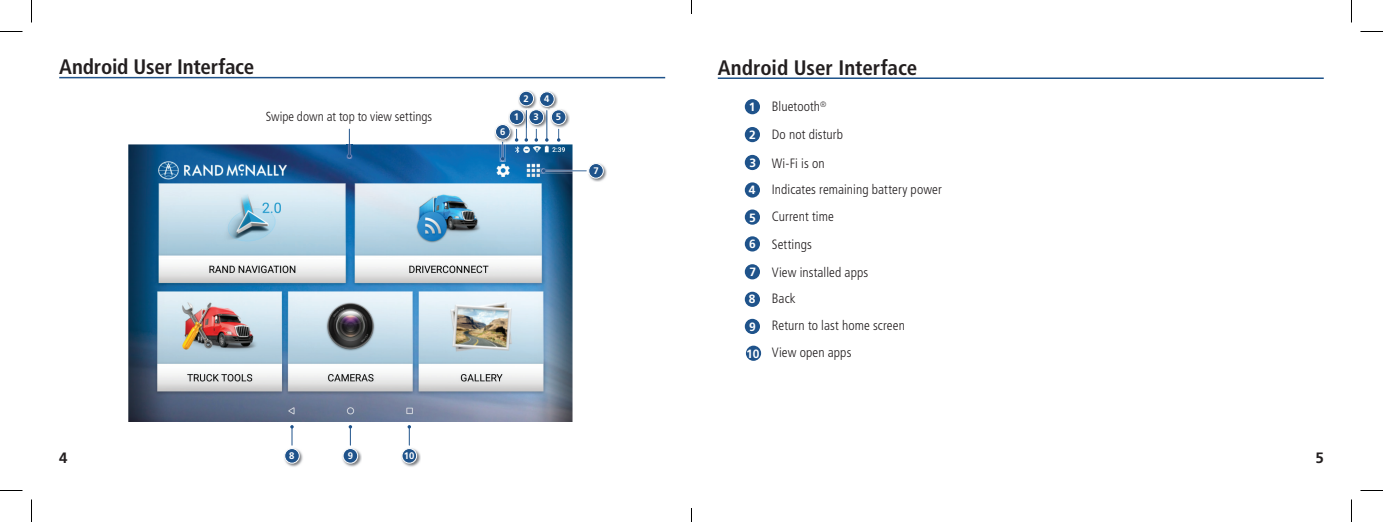
<style>
.page{position:relative;width:1383px;height:522px;background:#fff}
.page>*{position:absolute;margin:0;border:0;box-sizing:border-box;transform-origin:0 0}
.t1{font:700 condensed 21px "Frutiger";letter-spacing:-.005em;color:#231f20}
.t2{font:700 15px "Frutiger";color:#231f20}
.t3{font:300 condensed 13.5px/27.8px "Frutiger";letter-spacing:.005em;color:#231f20}
.t4{font:300 condensed 13.2px "Frutiger";color:#231f20}
.t5{font:700 9.6px "Frutiger";color:#fff}
.s1{font-weight:700;font-stretch:normal;font-size:12px;color:#fff}
</style>
<div class="page">
<hr style="left:718px;top:77px;width:605px;height:2px;background:#1f538b">
<div style="left:745px;top:99px;width:15px;height:15px;background:#1f538b;border-radius:50%"></div>
<div style="left:745px;top:127px;width:15px;height:15px;background:#1f538b;border-radius:50%"></div>
<div style="left:745px;top:155px;width:15px;height:15px;background:#1f538b;border-radius:50%"></div>
<div style="left:745px;top:182px;width:15px;height:16px;background:#1f538b;border-radius:50%"></div>
<div style="left:745px;top:210px;width:15px;height:15px;background:#1f538b;border-radius:50%"></div>
<div style="left:745px;top:236px;width:15px;height:16px;background:#1f538b;border-radius:50%"></div>
<div style="left:745px;top:264px;width:15px;height:15px;background:#1f538b;border-radius:50%"></div>
<div style="left:745px;top:292px;width:15px;height:15px;background:#1f538b;border-radius:50%"></div>
<div style="left:745px;top:319px;width:15px;height:15px;background:#1f538b;border-radius:50%"></div>
<div style="left:746px;top:346px;width:15px;height:15px;background:#1f538b;border-radius:50%"></div>
<img style="left:128px;top:144px;width:444px;height:278px">
<hr style="left:59px;top:77px;width:606px;height:1px;background:#1f538b">
<img style="left:518px;top:90px;width:40px;height:19px">
<div style="left:519px;top:91px;width:14px;height:15px;background:#1f538b;border-radius:50%"></div>
<div style="left:518px;top:91px;width:16px;height:15px;border:1px solid #fff;border-radius:50%"></div>
<div style="left:539px;top:92px;width:15px;height:14px;background:#1f538b;border-radius:50%"></div>
<div style="left:539px;top:91px;width:15px;height:16px;border:1px solid #fff;border-radius:50%"></div>
<img style="left:346px;top:128px;width:6px;height:31px">
<svg style="left:348px;top:129px;width:3px;height:29px"></svg>
<img style="left:541px;top:168px;width:46px;height:6px">
<hr style="left:543px;top:170px;width:44px;height:1px;background:#1f538b">
<img style="left:494px;top:126px;width:6px;height:16px">
<svg style="left:495px;top:125px;width:15px;height:14px"></svg>
<div style="left:495px;top:124px;width:15px;height:16px;border:1px solid #fff;border-radius:50%"></div>
<img style="left:560px;top:109px;width:10px;height:19px">
<div style="left:551px;top:110px;width:15px;height:14px;background:#1f538b;border-radius:50%"></div>
<div style="left:551px;top:109px;width:15px;height:16px;border:1px solid #fff;border-radius:50%"></div>
<svg style="left:500px;top:109px;width:60px;height:52px"></svg>
<img style="left:588px;top:163px;width:19px;height:19px">
<div style="left:589px;top:164px;width:14px;height:14px;background:#1f538b;border-radius:50%"></div>
<div style="left:588px;top:163px;width:16px;height:16px;border:1px solid #fff;border-radius:50%"></div>
<img style="left:342px;top:448px;width:20px;height:19px">
<div style="left:343px;top:449px;width:15px;height:14px;background:#1f538b;border-radius:50%"></div>
<div style="left:343px;top:448px;width:15px;height:16px;border:1px solid #fff;border-radius:50%"></div>
<img style="left:284px;top:448px;width:19px;height:19px">
<div style="left:285px;top:449px;width:14px;height:14px;background:#1f538b;border-radius:50%"></div>
<div style="left:284px;top:448px;width:16px;height:16px;border:1px solid #fff;border-radius:50%"></div>
<svg style="left:349px;top:425px;width:3px;height:20px"></svg>
<svg style="left:290px;top:425px;width:4px;height:20px"></svg>
<svg style="left:407px;top:425px;width:4px;height:20px"></svg>
<img style="left:401px;top:448px;width:20px;height:19px">
<div style="left:402px;top:449px;width:14px;height:14px;background:#1f538b;border-radius:50%"></div>
<div style="left:401px;top:448px;width:16px;height:16px;border:1px solid #fff;border-radius:50%"></div>
<svg style="left:0;top:31px;width:22px;height:1px"></svg>
<svg style="left:1360px;top:31px;width:23px;height:1px"></svg>
<svg style="left:0;top:490px;width:22px;height:1px"></svg>
<svg style="left:1360px;top:490px;width:23px;height:1px"></svg>
<svg style="left:31px;top:0;width:1px;height:22px"></svg>
<svg style="left:31px;top:500px;width:1px;height:22px"></svg>
<svg style="left:1351px;top:0;width:1px;height:22px"></svg>
<svg style="left:1351px;top:500px;width:1px;height:22px"></svg>
<svg style="left:691px;top:0;width:1px;height:14px"></svg>
<svg style="left:691px;top:508px;width:1px;height:14px"></svg>
<h1 class="t1" style="left:59px;top:54px;width:197px">Android User Interface</h1>
<p class="t5" style="left:523px;top:93px;width:7px">2</p>
<p class="t5" style="left:544px;top:93px;width:7px">4</p>
<p class="t4" style="left:266px;top:109px;width:168px">Swipe down at top to view settings</p>
<p class="t5" style="left:514px;top:111px;width:7px">1</p>
<p class="t5" style="left:533px;top:111px;width:7px">3</p>
<p class="t5" style="left:500px;top:126px;width:7px">6</p>
<p class="t5" style="left:556px;top:111px;width:7px">5</p>
<p class="t5" style="left:593px;top:165px;width:7px">7</p>
<h1 class="t1" style="left:718px;top:55px;width:201px">Android User Interface</h1>
<p class="t3" style="left:749px;top:93px;width:96px;line-height:28.2px"><span class="s1">1</span> Bluetooth<sup>®<br></sup><span class="s1">2</span> Do not disturb<br><span class="s1">3</span> Wi-Fi is on</p>
<p class="t3" style="left:748px;top:175px;width:195px"><span class="s1">4</span> Indicates remaining battery power<br><span class="s1">5</span> Current time<br><span class="s1">6</span> Settings<br><span class="s1">7</span> View installed apps</p>
<p class="t3" style="left:746px;top:285px;width:160px;line-height:26.8px"><span class="s1">8</span> Back<br><span class="s1">9</span> Return to last home screen<br><span class="s1">10</span> View open apps</p>
<p class="t5" style="left:289px;top:450px;width:7px">8</p>
<p class="t5" style="left:348px;top:450px;width:7px">9</p>
<p class="t5" style="left:404px;top:450px;width:12px">10</p>
<p class="t2" style="left:59px;top:449px;width:10px">4</p>
<p class="t2" style="left:1315px;top:449px;width:10px">5</p>
</div>
